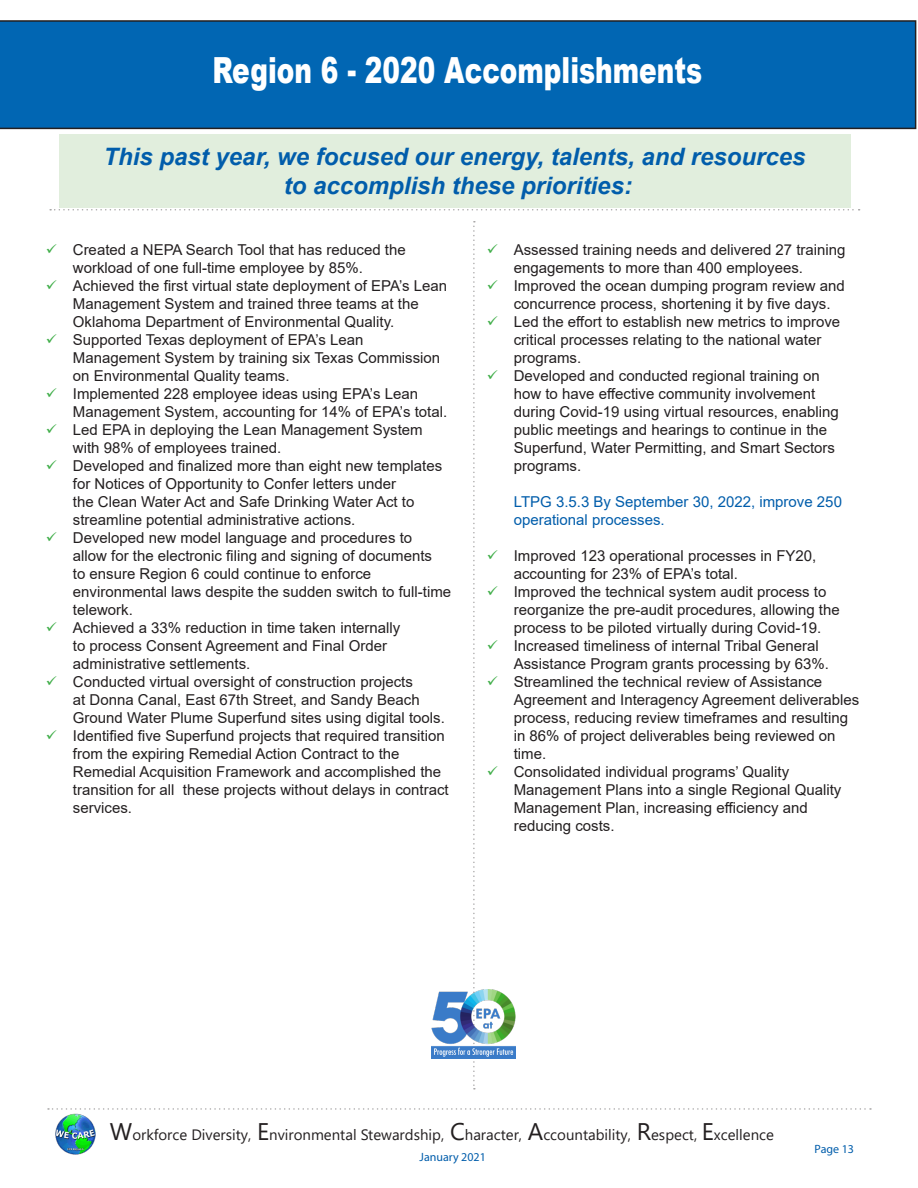
<style>
.page{position:relative;width:918px;height:1188px;background:#fff}
.page>*{position:absolute;margin:0;border:0;box-sizing:border-box;transform-origin:0 0}
.t1{font:900 36px "Arial";color:#fff;scale:.73 1}
.t2{font:italic 700 24px/28.8px "Arial";color:#015dab;text-align:center}
.t3{font:15px/18px "Arial";color:#231f20}
.t4{font:15px "Segoe UI";color:#231f20}
.t5{font:15px/18px "Arial";color:#015dab}
.t6{font:12px "Myriad Pro";color:#015dab}
.s1{font-size:24px}
</style>
<div class="page">
<img style="left:55px;top:1113px;width:40px;height:42px">
<svg style="left:48px;top:1108px;width:823px;height:2px"></svg>
<svg style="left:473px;top:221px;width:2px;height:869px"></svg>
<svg style="left:50px;top:209px;width:810px;height:2px"></svg>
<div style="left:0;top:20px;width:916px;height:109px;background:#0166b3"></div>
<div style="left:59px;top:134px;width:792px;height:73px;background:#e1eedd"></div>
<img style="left:431px;top:989px;width:84px;height:70px">
<p class="t1" style="left:212px;top:44px;width:673px">Region 6 - 2020 Accomplishments</p>
<p class="t2" style="left:104px;top:143px;width:704px">This past year, we focused our energy, talents, and resources to accomplish these priorities:</p>
<p class="t3" style="left:73px;top:240px;width:334px">Created a NEPA Search Tool that has reduced the workload of one full-time employee by 85%.</p>
<p class="t3" style="left:73px;top:276px;width:376px">Achieved the first virtual state deployment of EPA’s Lean<br>Management System and trained three teams at the<br>Oklahoma Department of Environmental Quality.</p>
<p class="t3" style="left:73px;top:330px;width:369px">Supported Texas deployment of EPA’s Lean<br>Management System by training six Texas Commission on Environmental Quality teams.</p>
<p class="t3" style="left:73px;top:384px;width:376px">Implemented 228 employee ideas using EPA’s Lean<br>Management System, accounting for 14% of EPA’s total.</p>
<p class="t3" style="left:73px;top:420px;width:351px">Led EPA in deploying the Lean Management System with 98% of employees trained.</p>
<p class="t3" style="left:73px;top:456px;width:371px">Developed and finalized more than eight new templates for Notices of Opportunity to Confer letters under<br>the Clean Water Act and Safe Drinking Water Act to streamline potential administrative actions.</p>
<p class="t3" style="left:73px;top:528px;width:380px">Developed new model language and procedures to<br>allow for the electronic filing and signing of documents<br>to ensure Region 6 could continue to enforce environmental laws despite the sudden switch to full-time telework.</p>
<p class="t3" style="left:73px;top:618px;width:329px">Achieved a 33% reduction in time taken internally to process Consent Agreement and Final Order administrative settlements.</p>
<p class="t3" style="left:73px;top:672px;width:374px">Conducted virtual oversight of construction projects<br>at Donna Canal, East 67th Street, and Sandy Beach<br>Ground Water Plume Superfund sites using digital tools.</p>
<p class="t3" style="left:73px;top:726px;width:377px">Identified five Superfund projects that required transition from the expiring Remedial Action Contract to the Remedial Acquisition Framework and accomplished the transition for all these projects without delays in contract services.</p>
<p class="t3" style="left:514px;top:240px;width:333px">Assessed training needs and delivered 27 training engagements to more than 400 employees.</p>
<p class="t3" style="left:514px;top:276px;width:332px">Improved the ocean dumping program review and concurrence process, shortening it by five days.</p>
<p class="t3" style="left:514px;top:312px;width:328px">Led the effort to establish new metrics to improve critical processes relating to the national water programs.</p>
<p class="t3" style="left:514px;top:366px;width:327px">Developed and conducted regional training on how to have effective community involvement during Covid-19 using virtual resources, enabling public meetings and hearings to continue in the Superfund, Water Permitting, and Smart Sectors programs.</p>
<p class="t5" style="left:514px;top:492px;width:330px">LTPG 3.5.3 By September 30, 2022, improve 250 operational processes.</p>
<p class="t3" style="left:514px;top:546px;width:304px">Improved 123 operational processes in FY20, accounting for 23% of EPA’s total.</p>
<p class="t3" style="left:514px;top:582px;width:327px">Improved the technical system audit process to reorganize the pre-audit procedures, allowing the process to be piloted virtually during Covid-19.</p>
<p class="t3" style="left:514px;top:636px;width:317px">Increased timeliness of internal Tribal General<br>Assistance Program grants processing by 63%.</p>
<p class="t3" style="left:514px;top:672px;width:347px">Streamlined the technical review of Assistance Agreement and Interagency Agreement deliverables process, reducing review timeframes and resulting in 86% of project deliverables being reviewed on time.</p>
<p class="t3" style="left:514px;top:762px;width:329px">Consolidated individual programs’ Quality Management Plans into a single Regional Quality Management Plan, increasing efficiency and reducing costs.</p>
<p class="t4" style="left:110px;top:1120px;width:666px"><span class="s1">W</span>orkforce Diversity, <span class="s1">E</span>nvironmental Stewardship, <span class="s1">C</span>haracter, <span class="s1">A</span>ccountability, <span class="s1">R</span>espect, <span class="s1">E</span>xcellence</p>
<p class="t6" style="left:420px;top:1150px;width:68px">January 2021</p>
<p class="t6" style="left:815px;top:1141px;width:41px">Page 13</p>
</div>
